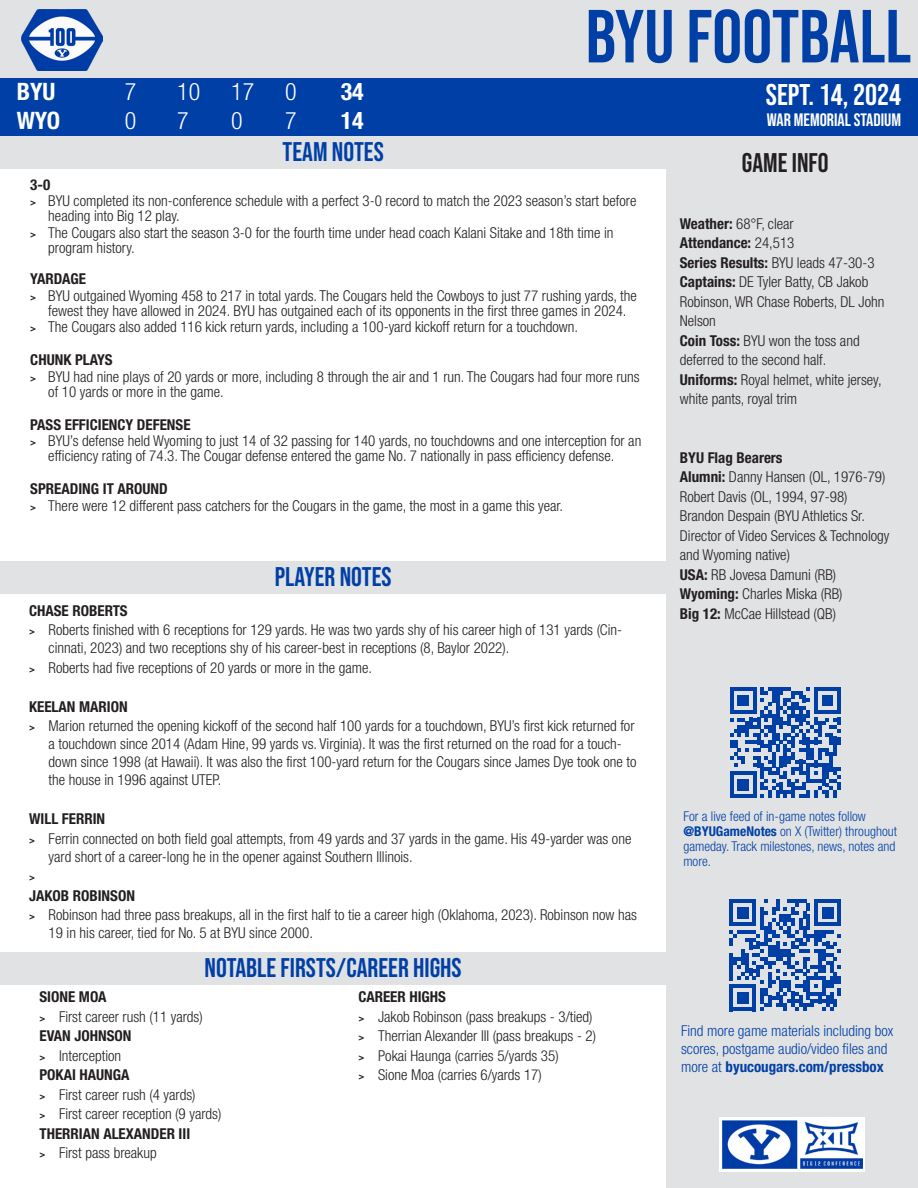
<style>
.page{position:relative;width:918px;height:1188px;background:#fff}
.page>*{position:absolute;margin:0;border:0;box-sizing:border-box;transform-origin:0 0}
.t1{font:75px "Bebas Neue";color:#0040a6}
.t2{font:30px "Bebas Neue";color:#fff}
.t3{font:27px "Bebas Neue";color:#0040a6}
.t4{font:27px "Bebas Neue";color:#231f20}
.t5{font:700 condensed 24px "Helvetica Neue LT Std";color:#fff}
.t6{font:300 condensed 24px "Helvetica Neue LT Std";color:#fff}
.t7{font:18px "Bebas Neue";color:#fff}
.t8{font:300 condensed 15px/19.5px "Helvetica Neue LT Std";color:#231f20}
.copy{font:700 condensed 15px "Helvetica Neue LT Std";color:#231f20}
.t9{font:300 condensed 15px/18px "Helvetica Neue LT Std";color:#0040a6}
.t10{font:300 condensed 13.5px/15px "Helvetica Neue LT Std";color:#0040a6}
.t11{font:700 8.25px "Rockwell";color:#231f20}
.s1{font-family:"Rockwell";font-weight:700;font-stretch:normal;font-size:8.25px}
.s2{font-weight:700}
.s3{font-weight:300}
</style>
<div class="page">
<div style="left:666px;top:77px;width:252px;height:1111px;background:#e1e2e4"></div>
<div style="left:0;top:76px;width:918px;height:60px;background:#0040a6"></div>
<div style="left:0;top:136px;width:666px;height:32px;background:#e1e2e4"></div>
<div style="left:0;top:561px;width:666px;height:33px;background:#e1e2e4"></div>
<div style="left:0;top:952px;width:666px;height:33px;background:#e1e2e4"></div>
<svg style="left:729px;top:899px;width:112px;height:112px"></svg>
<svg style="left:730px;top:687px;width:111px;height:111px"></svg>
<div style="left:0;top:0;width:918px;height:77px;background:#e1e2e4"></div>
<img style="left:719px;top:1117px;width:146px;height:54px">
<img style="left:21px;top:10px;width:81px;height:60px">
<p class="t5" style="left:17px;top:77px;width:40px">BYU</p>
<p class="t6" style="left:125px;top:78px;width:13px">7</p>
<p class="t6" style="left:177px;top:78px;width:25px">10</p>
<p class="t6" style="left:231px;top:78px;width:25px">17</p>
<p class="t6" style="left:285px;top:78px;width:13px">0</p>
<p class="t5" style="left:341px;top:77px;width:25px">34</p>
<p class="t5" style="left:17px;top:106px;width:45px">WYO</p>
<p class="t6" style="left:125px;top:107px;width:13px">0</p>
<p class="t6" style="left:177px;top:107px;width:13px">7</p>
<p class="t6" style="left:231px;top:107px;width:13px">0</p>
<p class="t6" style="left:285px;top:107px;width:13px">7</p>
<p class="t5" style="left:341px;top:106px;width:25px">14</p>
<p class="t3" style="left:283px;top:136px;width:103px">TEAM NOTES</p>
<p class="t1" style="left:586px;top:-6px;width:327px">BYU FOOTBALL</p>
<p class="t2" style="left:766px;top:77px;width:137px">SEPT. 14, 2024</p>
<p class="t7" style="left:767px;top:110px;width:136px">WAR MEMORIAL STADIUM</p>
<p class="t4" style="left:742px;top:147px;width:88px">GAME INFO</p>
<p class="copy" style="left:30px;top:176px;width:21px">3-0</p>
<p class="t8" style="left:48px;top:194px;width:590px;line-height:15px;text-indent:-18px"><span class="s1">&gt;</span> BYU completed its non-conference schedule with a perfect 3-0 record to match the 2023 season’s start before heading into Big 12 play.</p>
<p class="t8" style="left:48px;top:225px;width:567px;line-height:15px;text-indent:-18px"><span class="s1">&gt;</span> The Cougars also start the season 3-0 for the fourth time under head coach Kalani Sitake and 18th time in program history.</p>
<p class="copy" style="left:30px;top:270px;width:57px">YARDAGE</p>
<p class="t8" style="left:30px;top:288px;width:608px;line-height:15px;text-align:center"><span class="s1">&gt;</span> BYU outgained Wyoming 458 to 217 in total yards. The Cougars held the Cowboys to just 77 rushing yards, the fewest they have allowed in 2024. BYU has outgained each of its opponents in the first three games in 2024.</p>
<p class="t8" style="left:30px;top:317px;width:549px"><span class="s1">&gt;</span> The Cougars also added 116 kick return yards, including a 100-yard kickoff return for a touchdown.</p>
<p class="copy" style="left:30px;top:351px;width:84px">CHUNK PLAYS</p>
<p class="t8" style="left:48px;top:369px;width:593px;line-height:15px;text-indent:-18px"><span class="s1">&gt;</span> BYU had nine plays of 20 yards or more, including 8 through the air and 1 run. The Cougars had four more runs of 10 yards or more in the game.</p>
<p class="copy" style="left:30px;top:416px;width:162px">PASS EFFICIENCY DEFENSE</p>
<p class="t8" style="left:30px;top:434px;width:613px;line-height:15px;text-align:center"><span class="s1">&gt;</span> BYU’s defense held Wyoming to just 14 of 32 passing for 140 yards, no touchdowns and one interception for an efficiency rating of 74.3. The Cougar defense entered the game No. 7 nationally in pass efficiency defense.</p>
<p class="copy" style="left:30px;top:480px;width:139px">SPREADING IT AROUND</p>
<p class="t8" style="left:30px;top:496px;width:534px"><span class="s1">&gt;</span> There were 12 different pass catchers for the Cougars in the game, the most in a game this year.</p>
<p class="t3" style="left:275px;top:561px;width:118px">PLAYER NOTES</p>
<p class="copy" style="left:29px;top:601px;width:100px">CHASE ROBERTS</p>
<p class="t8" style="left:49px;top:621px;width:575px;line-height:18px;text-indent:-20px"><span class="s1">&gt;</span> Roberts finished with 6 receptions for 129 yards. He was two yards shy of his career high of 131 yards (Cin&shy;cinnati, 2023) and two receptions shy of his career-best in receptions (8, Baylor 2022).</p>
<p class="t8" style="left:29px;top:657px;width:344px"><span class="s1">&gt;</span> Roberts had five receptions of 20 yards or more in the game.</p>
<p class="copy" style="left:29px;top:697px;width:100px">KEELAN MARION</p>
<p class="t8" style="left:49px;top:717px;width:589px;line-height:18px;text-indent:-20px"><span class="s1">&gt;</span> Marion returned the opening kickoff of the second half 100 yards for a touchdown, BYU’s first kick returned for a touchdown since 2014 (Adam Hine, 99 yards vs. Virginia). It was the first returned on the road for a touch&shy;down since 1998 (at Hawaii). It was also the first 100-yard return for the Cougars since James Dye took one to the house in 1996 against UTEP.</p>
<p class="copy" style="left:29px;top:810px;width:78px">WILL FERRIN</p>
<p class="t8" style="left:49px;top:829px;width:584px;line-height:18px;text-indent:-20px"><span class="s1">&gt;</span> Ferrin connected on both field goal attempts, from 49 yards and 37 yards in the game. His 49-yarder was one yard short of a career-long he in the opener against Southern Illinois.</p>
<p class="t11" style="left:29px;top:873px;width:7px">&gt;</p>
<p class="copy" style="left:29px;top:886px;width:107px">JAKOB ROBINSON</p>
<p class="t8" style="left:49px;top:906px;width:590px;line-height:18px;text-indent:-20px"><span class="s1">&gt;</span> Robinson had three pass breakups, all in the first half to tie a career high (Oklahoma, 2023). Robinson now has<br>19 in his career, tied for No. 5 at BYU since 2000.</p>
<p class="t3" style="left:205px;top:952px;width:259px">NOTABLE FIRSTS/CAREER HIGHS</p>
<p class="copy" style="left:40px;top:988px;width:68px">SIONE MOA</p>
<p class="t8" style="left:40px;top:1006px;width:165px"><span class="s1">&gt;</span> First career rush (11 yards)</p>
<p class="copy" style="left:40px;top:1027px;width:93px">EVAN JOHNSON</p>
<p class="t8" style="left:40px;top:1045px;width:83px"><span class="s1">&gt;</span> Interception</p>
<p class="copy" style="left:40px;top:1066px;width:92px">POKAI HAUNGA</p>
<p class="t8" style="left:40px;top:1084px;width:158px"><span class="s1">&gt;</span> First career rush (4 yards)</p>
<p class="t8" style="left:40px;top:1104px;width:183px"><span class="s1">&gt;</span> First career reception (9 yards)</p>
<p class="copy" style="left:40px;top:1124px;width:152px">THERRIAN ALEXANDER III</p>
<p class="t8" style="left:40px;top:1143px;width:119px"><span class="s1">&gt;</span> First pass breakup</p>
<p class="copy" style="left:359px;top:988px;width:89px">CAREER HIGHS</p>
<p class="t8" style="left:359px;top:1006px;width:236px"><span class="s1">&gt;</span> Jakob Robinson (pass breakups - 3/tied)</p>
<p class="t8" style="left:359px;top:1026px;width:239px"><span class="s1">&gt;</span> Therrian Alexander III (pass breakups - 2)</p>
<p class="t8" style="left:359px;top:1045px;width:202px"><span class="s1">&gt;</span> Pokai Haunga (carries 5/yards 35)</p>
<p class="t8" style="left:359px;top:1065px;width:185px"><span class="s1">&gt;</span> Sione Moa (carries 6/yards 17)</p>
<p class="t8" style="left:680px;top:214px;width:115px"><span class="s2">Weather:</span> 68°F, clear</p>
<p class="copy" style="left:680px;top:234px;width:116px">Attendance: <span class="s3">24,513</span></p>
<p class="t8" style="left:680px;top:253px;width:196px"><span class="s2">Series Results:</span> BYU leads 47-30-3</p>
<p class="t8" style="left:680px;top:272px;width:206px"><span class="s2">Captains:</span> DE Tyler Batty, CB Jakob<br>Robinson, WR Chase Roberts, DL John<br>Nelson</p>
<p class="t8" style="left:680px;top:331px;width:181px"><span class="s2">Coin Toss:</span> BYU won the toss and deferred to the second half.</p>
<p class="t8" style="left:680px;top:370px;width:203px"><span class="s2">Uniforms:</span> Royal helmet, white jersey, white pants, royal trim</p>
<p class="copy" style="left:680px;top:448px;width:104px">BYU Flag Bearers</p>
<p class="t8" style="left:680px;top:467px;width:207px"><span class="s2">Alumni:</span> Danny Hansen (OL, 1976-79)<br>Robert Davis (OL, 1994, 97-98)</p>
<p class="t8" style="left:680px;top:506px;width:211px">Brandon Despain (BYU Athletics Sr.<br>Director of Video Services &amp; Technology and Wyoming native)</p>
<p class="t8" style="left:680px;top:565px;width:158px"><span class="s2">USA:</span> RB Jovesa Damuni (RB)</p>
<p class="t8" style="left:680px;top:584px;width:164px"><span class="s2">Wyoming:</span> Charles Miska (RB)</p>
<p class="t8" style="left:680px;top:604px;width:158px"><span class="s2">Big 12:</span> McCae Hillstead (QB)</p>
<p class="t10" style="left:683px;top:809px;width:215px">For a live feed of in-game notes follow <span class="s2">@BYUGameNotes</span> on X (Twitter) throughout gameday. Track milestones, news, notes and more.</p>
<p class="t9" style="left:681px;top:1022px;width:214px">Find more game materials including box scores, postgame audio/video files and more at <span class="s2">byucougars.com/pressbox</span></p>
</div>
